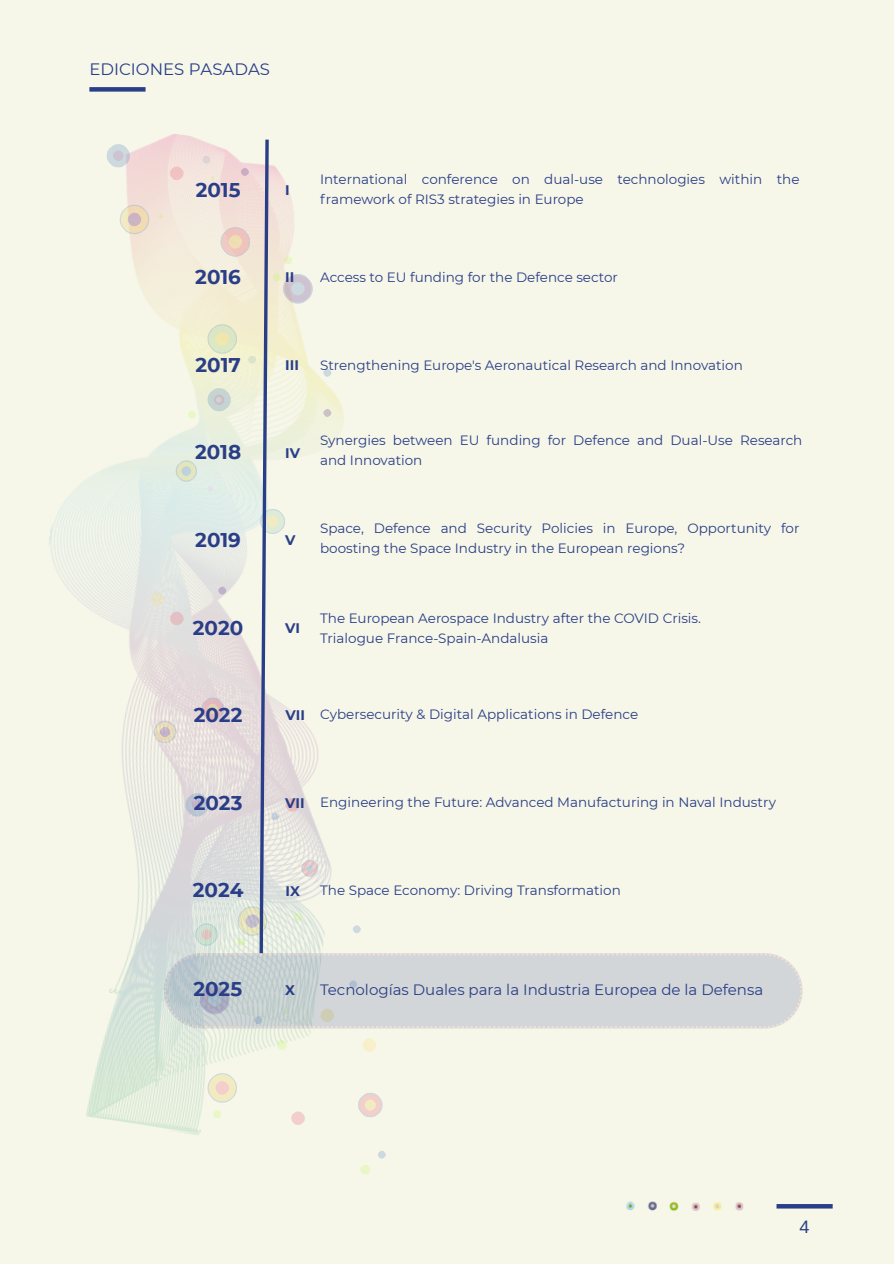
<style>
.page{position:relative;width:894px;height:1264px;background:#fff}
.page>*{position:absolute;margin:0;border:0;box-sizing:border-box;transform-origin:0 0}
.t1{font:700 19.8px "Montserrat";color:#293e86}
.t2{font:18px "Arimo";color:#293e86}
.t3{font:16.5px "Montserrat";color:#293e86}
.t4{font:15px "Montserrat";color:#293e86}
.t5{font:700 13.8px "Montserrat";color:#293e86}
.t6{font:13.5px/20.2px "Montserrat";color:#293e86}
.s1{font-weight:700;font-size:13.8px}
</style>
<div class="page">
<div style="left:0;top:0;width:893px;height:1263px;background:#f6f6e9"></div>
<img style="left:49px;top:134px;width:382px;height:1002px">
<svg style="left:206px;top:1071px;width:33px;height:33px"></svg>
<svg style="left:356px;top:1091px;width:28px;height:27px"></svg>
<svg style="left:277px;top:1040px;width:10px;height:9px"></svg>
<svg style="left:361px;top:1037px;width:16px;height:15px"></svg>
<svg style="left:290px;top:1110px;width:16px;height:15px"></svg>
<div style="left:213px;top:1110px;width:8px;height:8px;background:#e8f7c5"></div>
<svg style="left:352px;top:924px;width:9px;height:9px"></svg>
<svg style="left:360px;top:1165px;width:10px;height:9px"></svg>
<svg style="left:378px;top:1151px;width:8px;height:8px"></svg>
<div style="left:89px;top:87px;width:56px;height:5px;background:#293e86"></div>
<div style="left:776px;top:1203px;width:56px;height:5px;background:#293e86"></div>
<img style="left:626px;top:1201px;width:118px;height:10px">
<svg style="left:105px;top:136px;width:227px;height:820px"></svg>
<svg style="left:164px;top:953px;width:638px;height:75px;background:#d0d4d6"></svg>
<p class="t3" style="left:89px;top:59px;width:182px">EDICIONES PASADAS</p>
<h1 class="t1" style="left:196px;top:177px;width:46px">2015</h1>
<p class="t5" style="left:285px;top:181px;width:6px">I</p>
<p class="t6" style="left:320px;top:169px;width:481px">International conference on dual-use technologies within the framework of RIS3 strategies in Europe</p>
<h1 class="t1" style="left:195px;top:265px;width:47px">2016</h1>
<p class="t5" style="left:285px;top:269px;width:11px">II</p>
<p class="t6" style="left:320px;top:267px;width:299px">Access to EU funding for the Defence sector</p>
<h1 class="t1" style="left:195px;top:352px;width:47px">2017</h1>
<p class="t5" style="left:285px;top:357px;width:15px">III</p>
<p class="t6" style="left:320px;top:354px;width:424px">Strengthening Europe's Aeronautical Research and Innovation</p>
<h1 class="t1" style="left:195px;top:440px;width:48px">2018</h1>
<p class="t5" style="left:285px;top:444px;width:16px">IV</p>
<p class="t6" style="left:320px;top:430px;width:483px">Synergies between EU funding for Defence and Dual-Use Research and Innovation</p>
<h1 class="t1" style="left:195px;top:528px;width:47px">2019</h1>
<p class="t5" style="left:285px;top:532px;width:12px">V</p>
<p class="t6" style="left:320px;top:517px;width:481px">Space, Defence and Security Policies in Europe, Opportunity for boosting the Space Industry in the European regions?</p>
<h1 class="t1" style="left:193px;top:615px;width:52px">2020</h1>
<p class="t5" style="left:285px;top:619px;width:16px">VI</p>
<p class="t6" style="left:320px;top:608px;width:382px">The European Aerospace Industry after the COVID Crisis.<br>Trialogue France-Spain-Andalusia</p>
<h1 class="t1" style="left:194px;top:703px;width:50px">2022</h1>
<p class="t6" style="left:285px;top:704px;width:354px"><span class="s1">VII</span> Cybersecurity &amp; Digital Applications in Defence</p>
<h1 class="t1" style="left:194px;top:790px;width:50px">2023</h1>
<p class="t6" style="left:285px;top:792px;width:492px"><span class="s1">VII</span> Engineering the Future: Advanced Manufacturing in Naval Industry</p>
<h1 class="t1" style="left:193px;top:878px;width:52px">2024</h1>
<p class="t5" style="left:285px;top:882px;width:16px">IX</p>
<p class="t6" style="left:320px;top:880px;width:302px">The Space Economy: Driving Transformation</p>
<h1 class="t1" style="left:193px;top:977px;width:50px">2025</h1>
<p class="t5" style="left:285px;top:981px;width:11px">X</p>
<p class="t4" style="left:320px;top:980px;width:444px">Tecnologías Duales para la Industria Europea de la Defensa</p>
<h2 class="t2" style="left:799px;top:1216px;width:12px">4</h2>
</div>
